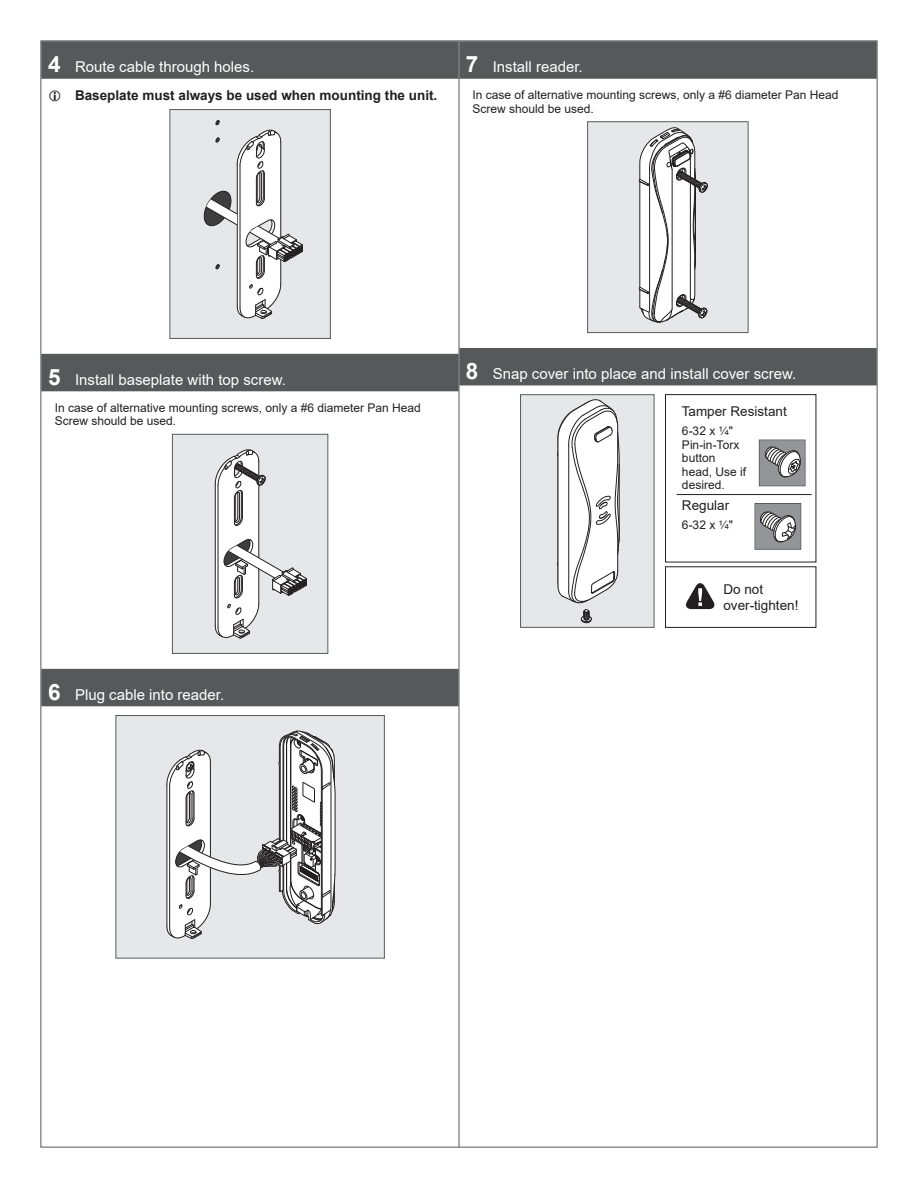
<style>
.page{position:relative;width:918px;height:1188px;background:#fff}
.page>*{position:absolute;margin:0;border:0;box-sizing:border-box;transform-origin:0 0}
.t1{font:15px "Arial";color:#fff}
.t2{font:700 13.5px "Arial";color:#231f20}
.t3{font:13.5px/16.2px "Arial";color:#231f20}
.t4{font:12px/13.5px "Arial";color:#231f20}
.s1{font-weight:700;font-size:22.5px}
.s2{font-family:"Helvetica Fraction"}
</style>
<div class="page">
<div style="left:41px;top:41px;width:418px;height:38px;background:#57585a"></div>
<div style="left:41px;top:354px;width:418px;height:37px;background:#57585a"></div>
<div style="left:41px;top:669px;width:418px;height:37px;background:#57585a"></div>
<svg style="left:172px;top:111px;width:157px;height:226px"></svg>
<div style="left:169px;top:108px;width:163px;height:232px;border:2px solid #fff"></div>
<div style="left:170px;top:109px;width:161px;height:230px;border:1px solid #57585a"></div>
<svg style="left:174px;top:436px;width:152px;height:216px"></svg>
<div style="left:171px;top:433px;width:158px;height:222px;border:2px solid #fff"></div>
<div style="left:172px;top:434px;width:156px;height:220px;border:1px solid #57585a"></div>
<div style="left:118px;top:717px;width:265px;height:239px;background:#e6e7e9"></div>
<svg style="left:167px;top:730px;width:169px;height:209px"></svg>
<div style="left:116px;top:715px;width:269px;height:243px;border:1px solid #57585a"></div>
<div style="left:459px;top:41px;width:418px;height:38px;background:#57585a"></div>
<div style="left:459px;top:348px;width:418px;height:37px;background:#57585a"></div>
<svg style="left:589px;top:124px;width:157px;height:207px"></svg>
<div style="left:586px;top:121px;width:163px;height:213px;border:2px solid #fff"></div>
<div style="left:587px;top:121px;width:161px;height:212px;border:1px solid #57585a"></div>
<div style="left:520px;top:394px;width:134px;height:234px;background:#e6e7e9"></div>
<svg style="left:581px;top:609px;width:11px;height:14px"></svg>
<svg style="left:557px;top:399px;width:63px;height:204px;background:#dddcdd"></svg>
<div style="left:519px;top:394px;width:136px;height:234px;border:2px solid #fff"></div>
<div style="left:520px;top:394px;width:134px;height:234px;border:1px solid #57585a"></div>
<hr style="left:677px;top:494px;width:135px;height:1px;background:#231f20">
<div style="left:665px;top:394px;width:151px;height:168px;border:1px solid #231f20"></div>
<div style="left:759px;top:440px;width:46px;height:46px;background:#939598"></div>
<svg style="left:765px;top:447px;width:36px;height:30px"></svg>
<div style="left:758px;top:439px;width:48px;height:48px;border:2px solid #fff"></div>
<div style="left:759px;top:440px;width:46px;height:46px;border:1px solid #57585a"></div>
<div style="left:755px;top:503px;width:46px;height:47px;background:#939598"></div>
<svg style="left:760px;top:512px;width:36px;height:30px"></svg>
<div style="left:754px;top:502px;width:48px;height:48px;border:2px solid #fff"></div>
<div style="left:755px;top:503px;width:46px;height:47px;border:1px solid #57585a"></div>
<svg style="left:686px;top:583px;width:29px;height:26px"></svg>
<div style="left:665px;top:566px;width:151px;height:62px;border:1px solid #231f20"></div>
<hr style="left:459px;top:40px;width:1px;height:1108px;background:#57585a">
<p class="t1" style="left:48px;top:56px;width:208px"><span class="s1">4</span> Route cable through holes.</p>
<p class="t2" style="left:75px;top:86px;width:364px">Baseplate must always be used when mounting the unit.</p>
<p class="t1" style="left:466px;top:56px;width:119px"><span class="s1">7</span> Install reader.</p>
<p class="t4" style="left:472px;top:88px;width:368px">In case of alternative mounting screws, only a #6 diameter Pan Head<br>Screw should be used.</p>
<p class="t1" style="left:48px;top:369px;width:239px"><span class="s1">5</span> Install baseplate with top screw.</p>
<p class="t4" style="left:55px;top:401px;width:368px">In case of alternative mounting screws, only a #6 diameter Pan Head<br>Screw should be used.</p>
<p class="t1" style="left:48px;top:684px;width:178px"><span class="s1">6</span> Plug cable into reader.</p>
<p class="t1" style="left:466px;top:363px;width:332px"><span class="s1">8</span> Snap cover into place and install cover screw.</p>
<p class="t3" style="left:682px;top:403px;width:107px">Tamper Resistant</p>
<p class="t4" style="left:682px;top:424px;width:66px">6-32 x <span class="s2">Z\v</span>"<br>Pin-in-Torx button head, Use if desired.</p>
<p class="t3" style="left:682px;top:497px;width:49px">Regular</p>
<p class="t4" style="left:682px;top:518px;width:52px">6-32 x <span class="s2">Z\v</span>"</p>
<p class="t3" style="left:723px;top:581px;width:77px">Do not over-tighten!</p>
</div>
